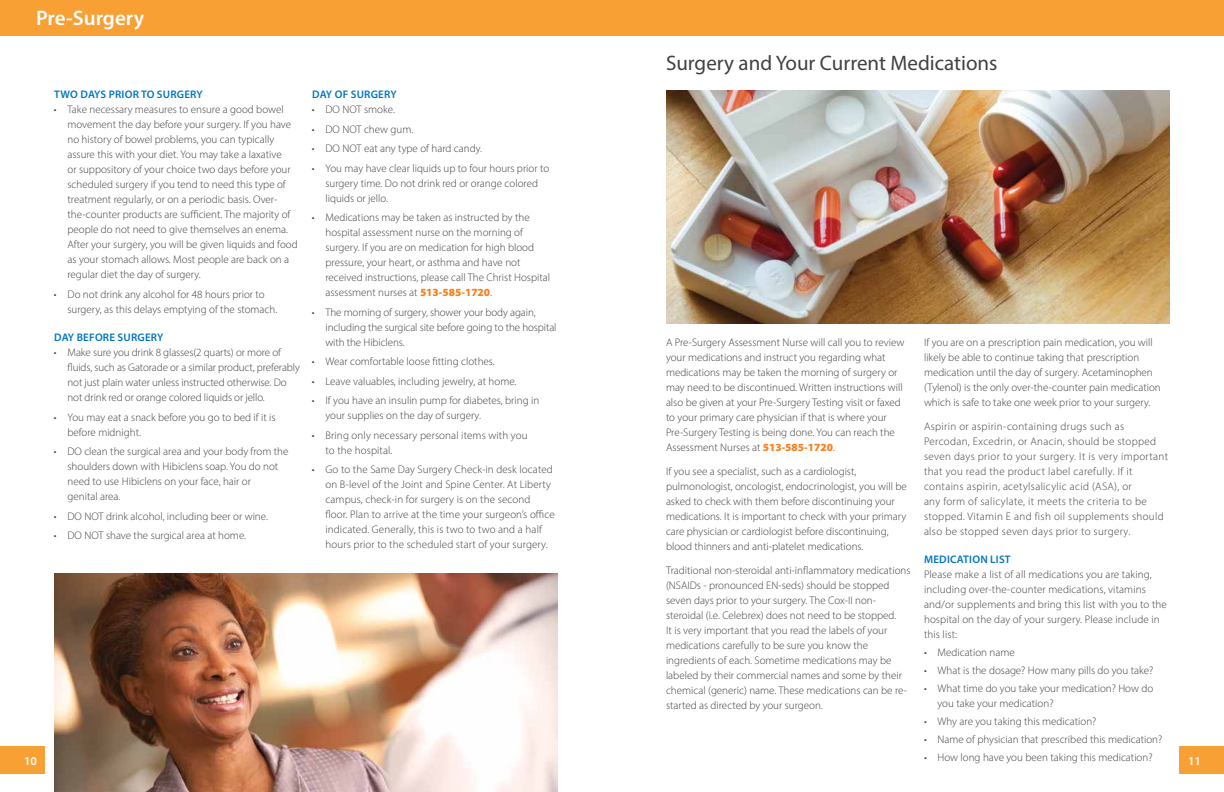
<style>
.page{position:relative;width:1224px;height:792px;background:#fff}
.page>*{position:absolute;margin:0;border:0;box-sizing:border-box;transform-origin:0 0}
.t1{font:21px "Myriad Pro";color:#414042}
.t2{font:600 21px "Myriad Pro";color:#fff}
.t3{font:600 12px "Myriad Pro";color:#fff}
.t4{font:300 11px/15px "Myriad Pro";color:#414042}
.t5{font:300 11px/15px "Myriad Pro";letter-spacing:.03em;color:#414042}
.t6{font:600 11px "Myriad Pro";letter-spacing:.02em;color:#0076c0}
.s1{font-weight:900;color:#f58220}
</style>
<div class="page">
<div style="left:1179px;top:747px;width:45px;height:27px;background:#f9a034"></div>
<div style="left:0;top:747px;width:45px;height:27px;background:#f9a034"></div>
<img style="left:666px;top:90px;width:504px;height:234px">
<div style="left:603px;top:0;width:621px;height:36px;background:#f9a034"></div>
<img style="left:54px;top:573px;width:504px;height:219px">
<div style="left:0;top:0;width:621px;height:36px;background:#f9a034"></div>
<h1 class="t2" style="left:36px;top:5px;width:110px">Pre-Surgery</h1>
<h1 class="t1" style="left:666px;top:50px;width:333px">Surgery and Your Current Medications</h1>
<p class="t6" style="left:54px;top:88px;width:150px">TWO DAYS PRIOR TO SURGERY</p>
<p class="t4" style="left:67px;top:102px;width:232px;text-indent:-13px">• Take necessary measures to ensure a good bowel movement the day before your surgery. If you have no history of bowel problems, you can typically assure this with your diet. You may take a laxative<br>or suppository of your choice two days before your scheduled surgery if you tend to need this type of treatment regularly, or on a periodic basis. Over&shy;the-counter products are sufficient. The majority of people do not need to give themselves an enema.<br>After your surgery, you will be given liquids and food as your stomach allows. Most people are back on a regular diet the day of surgery.</p>
<p class="t4" style="left:67px;top:287px;width:211px;text-indent:-13px">• Do not drink any alcohol for 48 hours prior to surgery, as this delays emptying of the stomach.</p>
<p class="t6" style="left:54px;top:331px;width:111px">DAY BEFORE SURGERY</p>
<p class="t4" style="left:67px;top:345px;width:234px;text-indent:-13px">• Make sure you drink 8 glasses(2 quarts) or more of fluids, such as Gatorade or a similar product, preferably not just plain water unless instructed otherwise. Do not drink red or orange colored liquids or jello.</p>
<p class="t4" style="left:67px;top:410px;width:210px;text-indent:-13px">• You may eat a snack before you go to bed if it is before midnight.</p>
<p class="t4" style="left:67px;top:444px;width:223px;text-indent:-13px">• DO clean the surgical area and your body from the shoulders down with Hibiclens soap. You do not need to use Hibiclens on your face, hair or<br>genital area.</p>
<p class="t4" style="left:54px;top:509px;width:216px">• DO NOT drink alcohol, including beer or wine.</p>
<p class="t4" style="left:54px;top:528px;width:194px">• DO NOT shave the surgical area at home.</p>
<p class="t6" style="left:312px;top:88px;width:86px">DAY OF SURGERY</p>
<p class="t4" style="left:312px;top:102px;width:84px">• DO NOT smoke.</p>
<p class="t4" style="left:312px;top:122px;width:103px">• DO NOT chew gum.</p>
<p class="t4" style="left:312px;top:141px;width:172px">• DO NOT eat any type of hard candy.</p>
<p class="t4" style="left:325px;top:161px;width:225px;text-indent:-13px">• You may have clear liquids up to four hours prior to surgery time. Do not drink red or orange colored liquids or jello.</p>
<p class="t4" style="left:325px;top:210px;width:226px;text-indent:-13px">• Medications may be taken as instructed by the hospital assessment nurse on the morning of surgery. If you are on medication for high blood pressure, your heart, or asthma and have not received instructions, please call The Christ Hospital assessment nurses at <span class="s1">513-585-1720</span>.</p>
<p class="t4" style="left:325px;top:305px;width:233px;text-indent:-13px">• The morning of surgery, shower your body again, including the surgical site before going to the hospital with the Hibiclens.</p>
<p class="t4" style="left:312px;top:354px;width:184px">• Wear comfortable loose fitting clothes.</p>
<p class="t4" style="left:312px;top:374px;width:206px">• Leave valuables, including jewelry, at home.</p>
<p class="t4" style="left:325px;top:393px;width:215px;text-indent:-13px">• If you have an insulin pump for diabetes, bring in your supplies on the day of surgery.</p>
<p class="t4" style="left:325px;top:428px;width:204px;text-indent:-13px">• Bring only necessary personal items with you to the hospital.</p>
<p class="t4" style="left:325px;top:462px;width:231px;text-indent:-13px">• Go to the Same Day Surgery Check-in desk located on B-level of the Joint and Spine Center. At Liberty campus, check-in for surgery is on the second floor. Plan to arrive at the time your surgeon’s office indicated. Generally, this is two to two and a half hours prior to the scheduled start of your surgery.</p>
<p class="t4" style="left:924px;top:335px;width:238px">If you are on a prescription pain medication, you will likely be able to continue taking that prescription medication until the day of surgery. Acetaminophen (Tylenol) is the only over-the-counter pain medication which is safe to take one week prior to your surgery.</p>
<p class="t5" style="left:924px;top:419px;width:246px">Aspirin or aspirin-containing drugs such as Percodan, Excedrin, or Anacin, should be stopped seven days prior to your surgery. It is very important that you read the product label carefully. If it contains aspirin, acetylsalicylic acid (ASA), or<br>any form of salicylate, it meets the criteria to be stopped. Vitamin E and fish oil supplements should also be stopped seven days prior to surgery.</p>
<p class="t6" style="left:924px;top:553px;width:88px">MEDICATION LIST</p>
<p class="t4" style="left:924px;top:567px;width:244px">Please make a list of all medications you are taking, including over-the-counter medications, vitamins and/or supplements and bring this list with you to the hospital on the day of your surgery. Please include in this list:</p>
<p class="t4" style="left:924px;top:645px;width:92px">• Medication name</p>
<p class="t4" style="left:924px;top:663px;width:231px">• What is the dosage? How many pills do you take?</p>
<p class="t4" style="left:938px;top:681px;width:217px;text-indent:-13px">• What time do you take your medication? How do you take your medication?</p>
<p class="t4" style="left:924px;top:714px;width:174px">• Why are you taking this medication?</p>
<p class="t4" style="left:924px;top:732px;width:240px">• Name of physician that prescribed this medication?</p>
<p class="t4" style="left:924px;top:750px;width:230px">• How long have you been taking this medication?</p>
<p class="t4" style="left:666px;top:334px;width:240px">A Pre-Surgery Assessment Nurse will call you to review your medications and instruct you regarding what medications may be taken the morning of surgery or may need to be discontinued. Written instructions will also be given at your Pre-Surgery Testing visit or faxed to your primary care physician if that is where your Pre-Surgery Testing is being done. You can reach the Assessment Nurses at <span class="s1">513-585-1720</span>.</p>
<p class="t4" style="left:666px;top:464px;width:242px">If you see a specialist, such as a cardiologist, pulmonologist, oncologist, endocrinologist, you will be asked to check with them before discontinuing your medications. It is important to check with your primary care physician or cardiologist before discontinuing, blood thinners and anti-platelet medications.</p>
<p class="t4" style="left:666px;top:563px;width:246px">Traditional non-steroidal anti-inflammatory medications (NSAIDs - pronounced EN-seds) should be stopped seven days prior to your surgery. The Cox-II non&shy;steroidal (i.e. Celebrex) does not need to be stopped.<br>It is very important that you read the labels of your medications carefully to be sure you know the ingredients of each. Sometime medications may be labeled by their commercial names and some by their chemical (generic) name. These medications can be re&shy;started as directed by your surgeon.</p>
<p class="t3" style="left:24px;top:753px;width:14px">10</p>
<p class="t3" style="left:1188px;top:753px;width:14px">11</p>
</div>
